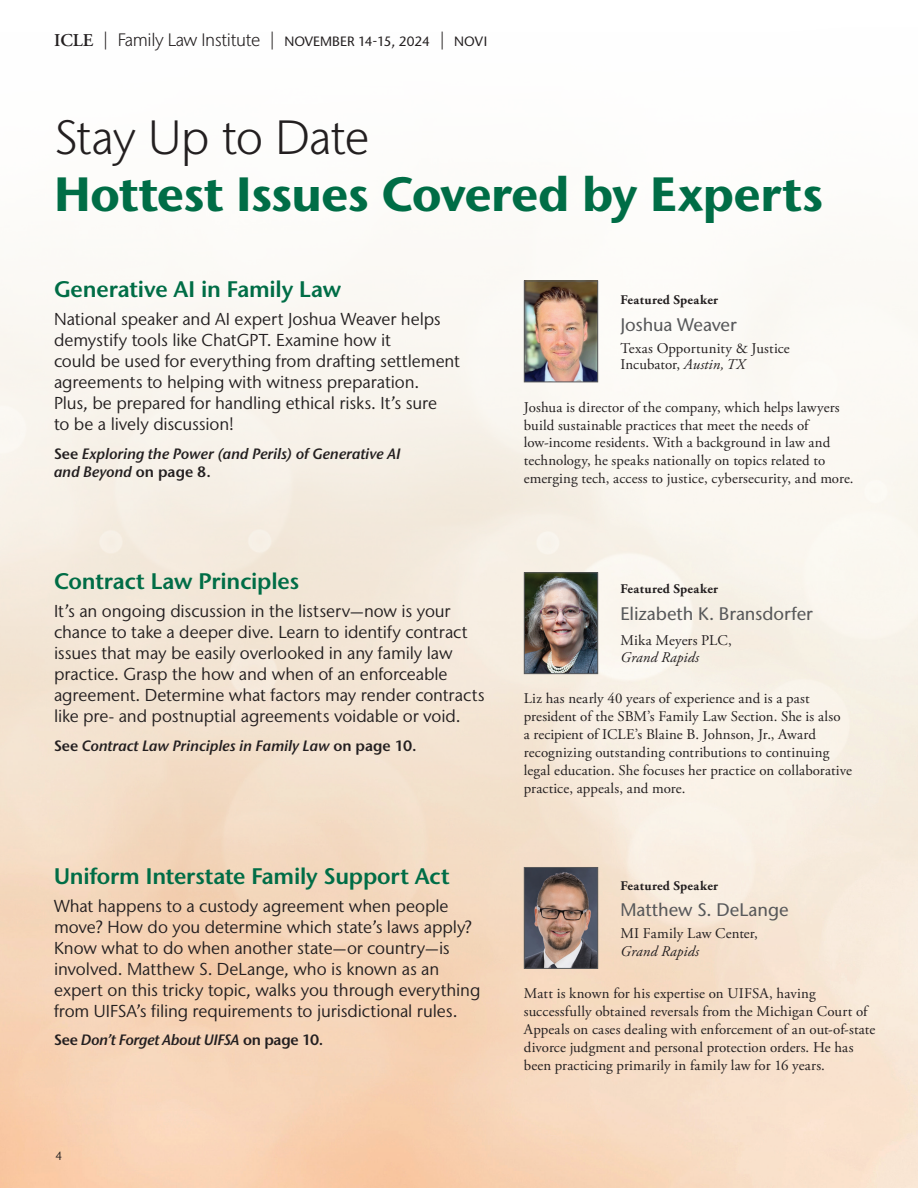
<style>
.page{position:relative;width:918px;height:1188px;background:#fff}
.page>*{position:absolute;margin:0;border:0;box-sizing:border-box;transform-origin:0 0}
.t1{font:700 48px/57.6px "Stone Sans IIITC Std";letter-spacing:-.01em;color:#006d46}
.t2{font:600 22.5px "Stone Sans IIITC Std";letter-spacing:-.005em;color:#006d46}
.t3{font:500 18.15px "Stone Sans IIITC Std";letter-spacing:-.005em;color:#57585a}
.t4{font:17.25px/21px "Stone Sans IIITC Std";letter-spacing:-.005em;color:#231f20}
.t5{font:italic 600 15px/18px "Stone Sans IIITC Std";color:#231f20}
.t6{font:14.85px/17.9px "Adobe Garamond Pro";letter-spacing:.01em;color:#231f20}
.t7{font:500 13.5px "Stone Sans IIITC Std";color:#231f20}
.t8{font:700 13.2px "Adobe Garamond Pro";letter-spacing:.02em;color:#231f20}
.t9{font:12px "Stone Sans IIITC Std";color:#231f20}
.s1{font-family:"Adobe Garamond Pro";font-weight:600;font-size:18px}
.s2{font-weight:300;font-size:18px}
.s3{font-weight:300;color:#231f20}
.s4{font-style:normal}
.s5{font-style:italic}
</style>
<div class="page">
<img style="left:0;top:261px;width:918px;height:927px">
<img style="left:526px;top:283px;width:70px;height:97px">
<div style="left:524px;top:281px;width:74px;height:101px;border:1px solid #57585a"></div>
<img style="left:526px;top:574px;width:70px;height:98px">
<div style="left:524px;top:572px;width:74px;height:102px;border:1px solid #57585a"></div>
<img style="left:526px;top:869px;width:70px;height:98px">
<div style="left:524px;top:867px;width:74px;height:102px;border:1px solid #57585a"></div>
<p class="t7" style="left:54px;top:33px;width:435px"><span class="s1">ICLE</span> <span class="s2">| Family Law Institute |</span> NOVEMBER 14-15, 2024 <span class="s2">|</span> NOVI</p>
<p class="t1" style="left:54px;top:107px;width:771px"><span class="s3">Stay Up to Date<br></span>Hottest Issues Covered by Experts</p>
<p class="t2" style="left:54px;top:275px;width:289px">Generative AI in Family Law</p>
<p class="t4" style="left:54px;top:309px;width:408px">National speaker and AI expert Joshua Weaver helps demystify tools like ChatGPT. Examine how it<br>could be used for everything from drafting settlement agreements to helping with witness preparation.<br>Plus, be prepared for handling ethical risks. It’s sure<br>to be a lively discussion!</p>
<p class="t5" style="left:54px;top:444px;width:348px"><span class="s4">See</span> Exploring the Power (and Perils) of Generative AI and Beyond <span class="s4">on page 8.</span></p>
<p class="t2" style="left:54px;top:567px;width:247px">Contract Law Principles</p>
<p class="t4" style="left:54px;top:600px;width:432px">It’s an ongoing discussion in the listserv—now is your chance to take a deeper dive. Learn to identify contract issues that may be easily overlooked in any family law practice. Grasp the how and when of an enforceable agreement. Determine what factors may render contracts like pre- and postnuptial agreements voidable or void.</p>
<p class="t5" style="left:54px;top:736px;width:364px"><span class="s4">See</span> Contract Law Principles in Family Law <span class="s4">on page 10.</span></p>
<p class="t2" style="left:54px;top:862px;width:397px">Uniform Interstate Family Support Act</p>
<p class="t4" style="left:54px;top:895px;width:428px">What happens to a custody agreement when people move? How do you determine which state’s laws apply?<br>Know what to do when another state—or country—is involved. Matthew S. DeLange, who is known as an expert on this tricky topic, walks you through everything from UIFSA’s filing requirements to jurisdictional rules.</p>
<p class="t5" style="left:54px;top:1031px;width:271px"><span class="s4">See</span> Don’t Forget About UIFSA <span class="s4">on page 10.</span></p>
<p class="t9" style="left:56px;top:1148px;width:8px">4</p>
<p class="t8" style="left:620px;top:292px;width:99px">Featured Speaker</p>
<p class="t3" style="left:620px;top:313px;width:118px">Joshua Weaver</p>
<p class="t6" style="left:620px;top:341px;width:171px;line-height:15.8px">Texas Opportunity &amp; Justice<br>Incubator, <span class="s5">Austin, TX</span></p>
<p class="t6" style="left:524px;top:399px;width:331px">Joshua is director of the company, which helps lawyers build sustainable practices that meet the needs of low-income residents. With a background in law and technology, he speaks nationally on topics related to emerging tech, access to justice, cybersecurity, and more.</p>
<p class="t8" style="left:620px;top:582px;width:99px">Featured Speaker</p>
<p class="t3" style="left:620px;top:603px;width:194px">Elizabeth K. Bransdorfer</p>
<p class="t6" style="left:620px;top:632px;width:113px">Mika Meyers PLC,<br><span class="s5">Grand Rapids</span></p>
<p class="t6" style="left:524px;top:690px;width:330px">Liz has nearly 40 years of experience and is a past president of the SBM’s Family Law Section. She is also<br>a recipient of ICLE’s Blaine B. Johnson, Jr., Award recognizing outstanding contributions to continuing legal education. She focuses her practice on collaborative practice, appeals, and more.</p>
<p class="t8" style="left:620px;top:878px;width:99px">Featured Speaker</p>
<p class="t3" style="left:620px;top:899px;width:170px">Matthew S. DeLange</p>
<p class="t6" style="left:620px;top:925px;width:139px">MI Family Law Center,<br><span class="s5">Grand Rapids</span></p>
<p class="t6" style="left:524px;top:985px;width:353px">Matt is known for his expertise on UIFSA, having successfully obtained reversals from the Michigan Court of Appeals on cases dealing with enforcement of an out-of-state divorce judgment and personal protection orders. He has been practicing primarily in family law for 16 years.</p>
</div>
